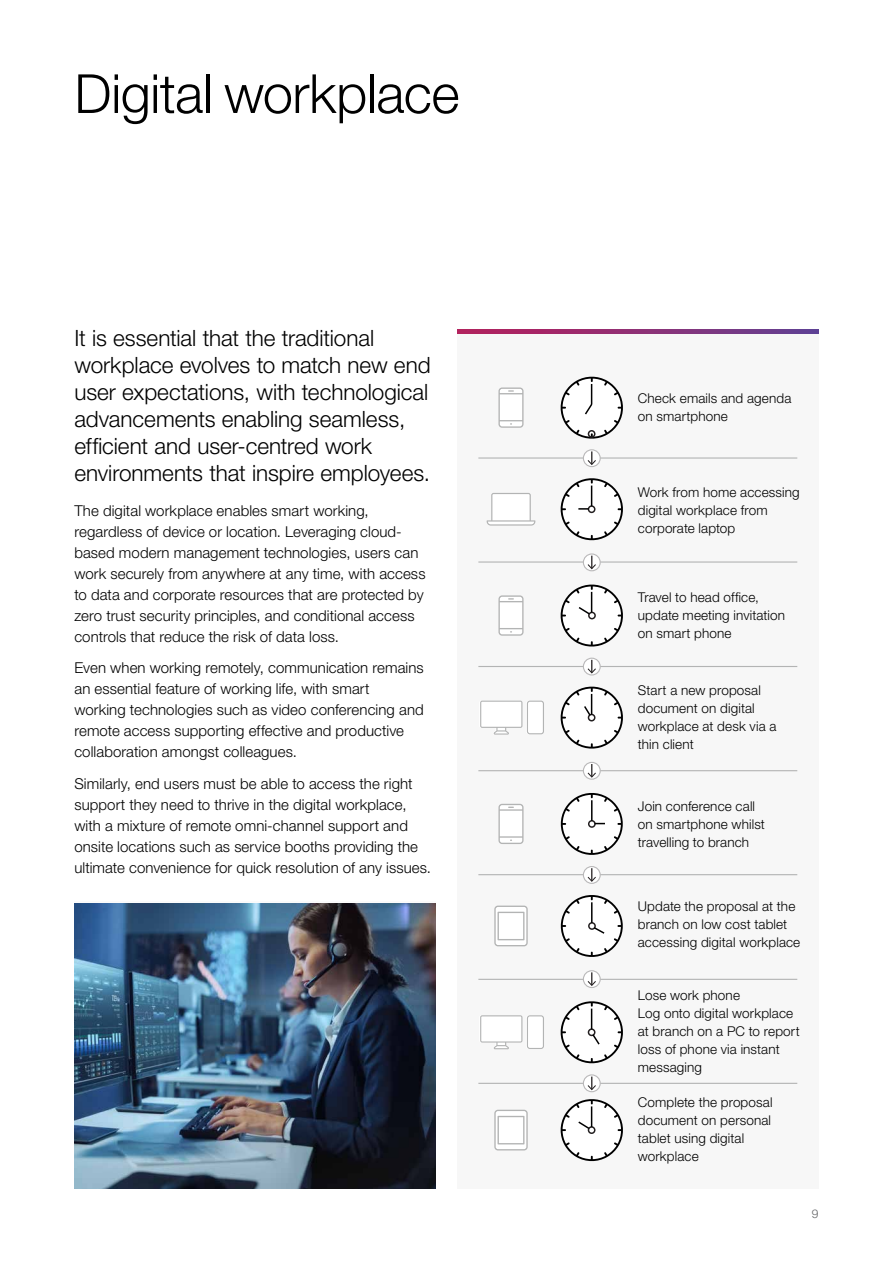
<style>
.page{position:relative;width:893px;height:1263px;background:#fff}
.page>*{position:absolute;margin:0;border:0;box-sizing:border-box;transform-origin:0 0}
.t1{font:300 54px "Helvetica Neue LT Pro";letter-spacing:-.01em;color:#000}
.t2{font:300 22.5px/27px "Helvetica Neue LT Pro";letter-spacing:-.005em;color:#000}
.t3{font:300 15px/21px "Helvetica Neue LT Pro";letter-spacing:.005em;color:#000}
.t4{font:300 13.5px/18px "Helvetica Neue LT Pro";letter-spacing:.01em;color:#000}
.t5{font:300 12px "Helvetica Neue LT Pro";color:#636466}
</style>
<div class="page">
<div style="left:457px;top:333px;width:362px;height:855px;background:#f7f7f7"></div>
<svg style="left:457px;top:330px;width:362px;height:3px"></svg>
<svg style="left:498px;top:387px;width:26px;height:41px"></svg>
<svg style="left:498px;top:595px;width:26px;height:41px"></svg>
<svg style="left:498px;top:804px;width:26px;height:40px"></svg>
<svg style="left:487px;top:493px;width:48px;height:33px"></svg>
<svg style="left:494px;top:905px;width:34px;height:41px"></svg>
<svg style="left:494px;top:1110px;width:34px;height:40px"></svg>
<svg style="left:560px;top:478px;width:63px;height:63px"></svg>
<svg style="left:560px;top:584px;width:63px;height:63px"></svg>
<svg style="left:560px;top:686px;width:63px;height:63px"></svg>
<svg style="left:560px;top:793px;width:63px;height:62px"></svg>
<svg style="left:560px;top:895px;width:63px;height:62px"></svg>
<svg style="left:560px;top:1001px;width:63px;height:63px"></svg>
<svg style="left:560px;top:1099px;width:63px;height:63px"></svg>
<svg style="left:560px;top:376px;width:63px;height:63px"></svg>
<div style="left:588px;top:430px;width:7px;height:8px;border:2px solid #231f20;border-radius:50%"></div>
<hr style="left:478px;top:1083px;width:319px;height:1px;background:#b3b4b4">
<svg style="left:583px;top:1075px;width:17px;height:17px"></svg>
<div style="left:583px;top:1074px;width:18px;height:18px;border:1px solid #bab9ba;border-radius:50%"></div>
<svg style="left:588px;top:1076px;width:8px;height:14px"></svg>
<hr style="left:478px;top:979px;width:319px;height:1px;background:#b3b4b4">
<svg style="left:583px;top:971px;width:17px;height:16px"></svg>
<div style="left:583px;top:970px;width:18px;height:18px;border:1px solid #bab9ba;border-radius:50%"></div>
<svg style="left:588px;top:972px;width:8px;height:14px"></svg>
<hr style="left:478px;top:874px;width:319px;height:1px;background:#b3b4b4">
<svg style="left:583px;top:866px;width:17px;height:17px"></svg>
<div style="left:583px;top:866px;width:18px;height:18px;border:1px solid #bab9ba;border-radius:50%"></div>
<svg style="left:588px;top:868px;width:8px;height:14px"></svg>
<hr style="left:478px;top:770px;width:319px;height:1px;background:#b3b4b4">
<svg style="left:583px;top:762px;width:17px;height:17px"></svg>
<div style="left:583px;top:762px;width:18px;height:18px;border:1px solid #bab9ba;border-radius:50%"></div>
<svg style="left:588px;top:764px;width:8px;height:14px"></svg>
<hr style="left:478px;top:666px;width:319px;height:1px;background:#b3b4b4">
<svg style="left:583px;top:658px;width:17px;height:17px"></svg>
<div style="left:583px;top:658px;width:18px;height:17px;border:1px solid #bab9ba;border-radius:50%"></div>
<svg style="left:588px;top:660px;width:8px;height:13px"></svg>
<hr style="left:478px;top:561px;width:319px;height:2px;background:#b3b4b4">
<svg style="left:583px;top:554px;width:17px;height:17px"></svg>
<div style="left:583px;top:553px;width:18px;height:18px;border:1px solid #bab9ba;border-radius:50%"></div>
<svg style="left:588px;top:556px;width:8px;height:13px"></svg>
<hr style="left:478px;top:457px;width:319px;height:2px;background:#b3b4b4">
<svg style="left:583px;top:450px;width:17px;height:17px"></svg>
<div style="left:583px;top:449px;width:18px;height:18px;border:1px solid #bab9ba;border-radius:50%"></div>
<svg style="left:588px;top:451px;width:8px;height:14px"></svg>
<svg style="left:480px;top:701px;width:64px;height:34px"></svg>
<svg style="left:480px;top:1015px;width:64px;height:34px"></svg>
<img style="left:74px;top:903px;width:362px;height:285px">
<h1 class="t1" style="left:74px;top:61px;width:387px">Digital workplace</h1>
<h2 class="t2" style="left:74px;top:324px;width:358px">It is essential that the traditional workplace evolves to match new end user expectations, with technological advancements enabling seamless, efficient and user-centred work environments that inspire employees.</h2>
<p class="t3" style="left:74px;top:499px;width:353px">The digital workplace enables smart working, regardless of device or location. Leveraging cloud&shy;based modern management technologies, users can work securely from anywhere at any time, with access to data and corporate resources that are protected by zero trust security principles, and conditional access controls that reduce the risk of data loss.</p>
<p class="t3" style="left:74px;top:657px;width:351px">Even when working remotely, communication remains an essential feature of working life, with smart working technologies such as video conferencing and remote access supporting effective and productive collaboration amongst colleagues.</p>
<p class="t3" style="left:74px;top:772px;width:358px">Similarly, end users must be able to access the right support they need to thrive in the digital workplace, with a mixture of remote omni-channel support and onsite locations such as service booths providing the ultimate convenience for quick resolution of any issues.</p>
<p class="t4" style="left:638px;top:389px;width:155px">Check emails and agenda on smartphone</p>
<p class="t4" style="left:638px;top:483px;width:163px">Work from home accessing digital workplace from corporate laptop</p>
<p class="t4" style="left:638px;top:588px;width:149px">Travel to head office, update meeting invitation on smart phone</p>
<p class="t4" style="left:638px;top:681px;width:140px">Start a new proposal document on digital workplace at desk via a thin client</p>
<p class="t4" style="left:638px;top:797px;width:129px">Join conference call on smartphone whilst travelling to branch</p>
<p class="t4" style="left:638px;top:897px;width:164px">Update the proposal at the branch on low cost tablet accessing digital workplace</p>
<p class="t4" style="left:638px;top:985px;width:163px">Lose work phone<br>Log onto digital workplace at branch on a PC to report loss of phone via instant messaging</p>
<p class="t4" style="left:638px;top:1093px;width:136px">Complete the proposal document on personal tablet using digital workplace</p>
<p class="t5" style="left:812px;top:1207px;width:8px">9</p>
</div>
